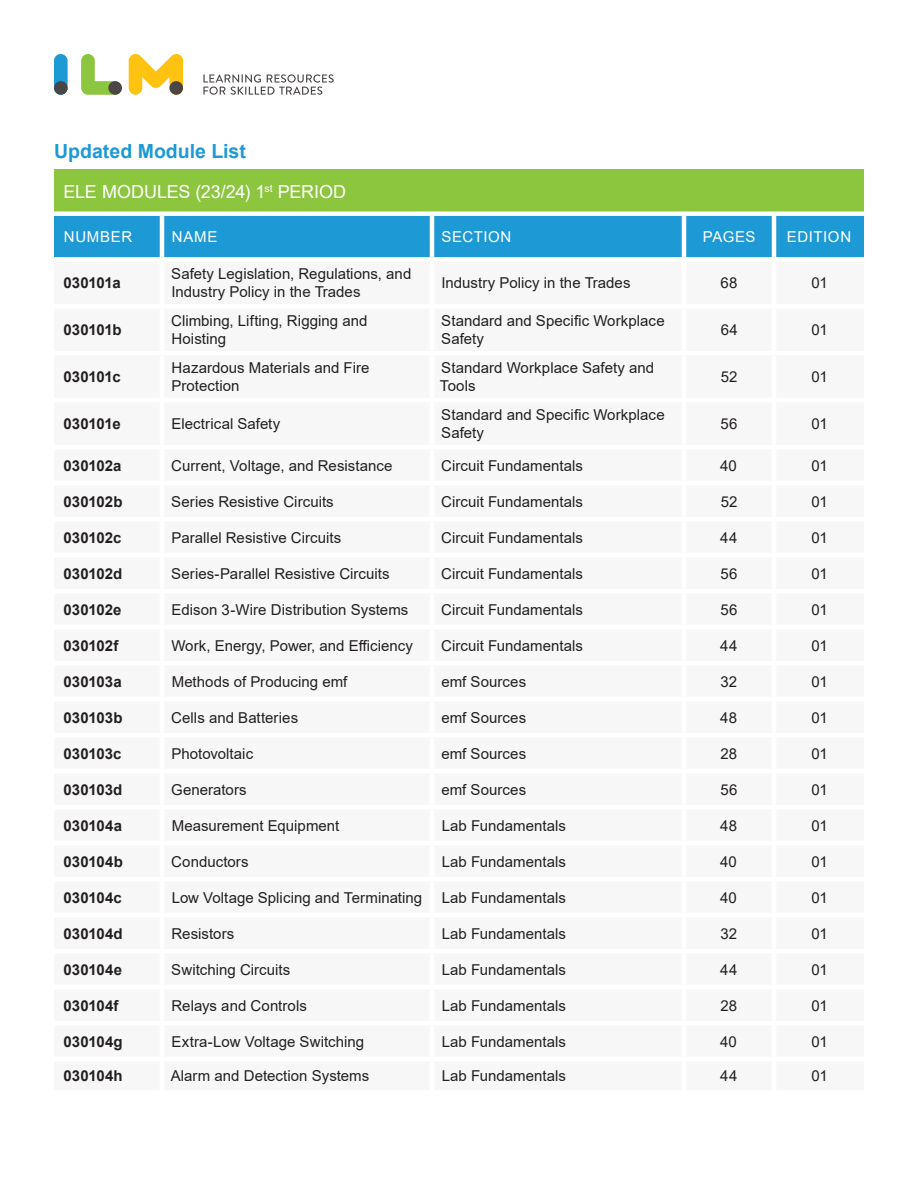
<style>
.page{position:relative;width:918px;height:1188px;background:#fff}
.page>*{position:absolute;margin:0;border:0;box-sizing:border-box;transform-origin:0 0}
.Heading_2{font:700 19.5px "Arial";color:#1d99d6}
.t1{font:18px "Arial";letter-spacing:-.005em;color:#fff}
.t2{font:15px/18px "Arial";color:#231f20}
.t3{font:700 15px "Arial";color:#231f20}
.t4{font:15px "Arial";letter-spacing:.04em;color:#fff}
</style>
<div class="page">
<svg style="left:81px;top:54px;width:41px;height:41px"></svg>
<div style="left:54px;top:54px;width:14px;height:41px;background:#1d99d6;border-radius:7px"></div>
<svg style="left:129px;top:54px;width:54px;height:41px"></svg>
<div style="left:54px;top:81px;width:14px;height:14px;background:#494645;border-radius:50%"></div>
<div style="left:108px;top:81px;width:14px;height:14px;background:#494645;border-radius:50%"></div>
<div style="left:169px;top:81px;width:14px;height:14px;background:#494645;border-radius:50%"></div>
<svg style="left:203px;top:74px;width:131px;height:21px"></svg>
<div style="left:54px;top:169px;width:810px;height:45px;background:#8bc63e"></div>
<div style="left:54px;top:216px;width:810px;height:41px;background:#1d99d6"></div>
<div style="left:54px;top:211px;width:108px;height:5px;background:#fff"></div>
<div style="left:162px;top:211px;width:270px;height:5px;background:#fff"></div>
<hr style="left:160px;top:216px;width:4px;height:41px;background:#fff">
<div style="left:432px;top:211px;width:252px;height:5px;background:#fff"></div>
<hr style="left:430px;top:216px;width:4px;height:41px;background:#fff">
<div style="left:684px;top:211px;width:90px;height:5px;background:#fff"></div>
<hr style="left:682px;top:216px;width:4px;height:41px;background:#fff">
<div style="left:774px;top:211px;width:90px;height:5px;background:#fff"></div>
<hr style="left:772px;top:216px;width:4px;height:41px;background:#fff">
<p class="Heading_2" style="left:54px;top:138px;width:193px">Updated Module List</p>
<p class="t1" style="left:63px;top:179px;width:284px">ELE MODULES (23/24) 1<sup>st</sup> PERIOD</p>
<p class="t4" style="left:64px;top:226px;width:70px">NUMBER</p>
<p class="t4" style="left:172px;top:226px;width:47px">NAME</p>
<p class="t4" style="left:442px;top:226px;width:71px">SECTION</p>
<p class="t4" style="left:703px;top:226px;width:54px">PAGES</p>
<p class="t4" style="left:787px;top:226px;width:66px">EDITION</p>
<p class="t3" style="left:64px;top:272px;width:59px">030101a</p>
<p class="t2" style="left:171px;top:265px;width:242px">Safety Legislation, Regulations, and<br>Industry Policy in the Trades</p>
<p class="t2" style="left:441px;top:274px;width:191px">Industry Policy in the Trades</p>
<p class="t2" style="left:721px;top:274px;width:18px">68</p>
<p class="t2" style="left:812px;top:274px;width:18px">01</p>
<p class="t3" style="left:64px;top:319px;width:60px">030101b</p>
<p class="t2" style="left:171px;top:312px;width:198px">Climbing, Lifting, Rigging and<br>Hoisting</p>
<p class="t2" style="left:441px;top:312px;width:225px">Standard and Specific Workplace<br>Safety</p>
<p class="t2" style="left:721px;top:321px;width:19px">64</p>
<p class="t2" style="left:812px;top:321px;width:18px">01</p>
<p class="t3" style="left:64px;top:366px;width:59px">030101c</p>
<p class="t2" style="left:172px;top:359px;width:199px">Hazardous Materials and Fire<br>Protection</p>
<p class="t2" style="left:440px;top:359px;width:216px">Standard Workplace Safety and<br>Tools</p>
<p class="t2" style="left:721px;top:368px;width:18px">52</p>
<p class="t2" style="left:812px;top:368px;width:18px">01</p>
<p class="t3" style="left:64px;top:413px;width:59px">030101e</p>
<p class="t2" style="left:172px;top:415px;width:110px">Electrical Safety</p>
<p class="t2" style="left:441px;top:406px;width:225px">Standard and Specific Workplace<br>Safety</p>
<p class="t2" style="left:721px;top:415px;width:18px">56</p>
<p class="t2" style="left:812px;top:415px;width:18px">01</p>
<p class="t3" style="left:64px;top:455px;width:60px">030102a</p>
<p class="t2" style="left:171px;top:456px;width:223px">Current, Voltage, and Resistance</p>
<p class="t2" style="left:441px;top:456px;width:143px">Circuit Fundamentals</p>
<p class="t2" style="left:720px;top:456px;width:18px">40</p>
<p class="t2" style="left:812px;top:456px;width:18px">01</p>
<p class="t3" style="left:64px;top:491px;width:60px">030102b</p>
<p class="t2" style="left:171px;top:492px;width:164px">Series Resistive Circuits</p>
<p class="t2" style="left:441px;top:492px;width:143px">Circuit Fundamentals</p>
<p class="t2" style="left:721px;top:492px;width:18px">52</p>
<p class="t2" style="left:812px;top:492px;width:18px">01</p>
<p class="t3" style="left:64px;top:527px;width:59px">030102c</p>
<p class="t2" style="left:172px;top:528px;width:171px">Parallel Resistive Circuits</p>
<p class="t2" style="left:441px;top:528px;width:143px">Circuit Fundamentals</p>
<p class="t2" style="left:720px;top:528px;width:19px">44</p>
<p class="t2" style="left:812px;top:528px;width:18px">01</p>
<p class="t3" style="left:64px;top:563px;width:60px">030102d</p>
<p class="t2" style="left:171px;top:564px;width:220px">Series-Parallel Resistive Circuits</p>
<p class="t2" style="left:441px;top:564px;width:143px">Circuit Fundamentals</p>
<p class="t2" style="left:721px;top:564px;width:18px">56</p>
<p class="t2" style="left:812px;top:564px;width:18px">01</p>
<p class="t3" style="left:64px;top:599px;width:60px">030102e</p>
<p class="t2" style="left:172px;top:600px;width:238px">Edison 3-Wire Distribution Systems</p>
<p class="t2" style="left:441px;top:600px;width:143px">Circuit Fundamentals</p>
<p class="t2" style="left:721px;top:600px;width:18px">56</p>
<p class="t2" style="left:812px;top:600px;width:18px">01</p>
<p class="t3" style="left:64px;top:635px;width:56px">030102f</p>
<p class="t2" style="left:171px;top:636px;width:243px">Work, Energy, Power, and Efficiency</p>
<p class="t2" style="left:441px;top:636px;width:143px">Circuit Fundamentals</p>
<p class="t2" style="left:720px;top:636px;width:19px">44</p>
<p class="t2" style="left:812px;top:636px;width:18px">01</p>
<p class="t3" style="left:64px;top:671px;width:60px">030103a</p>
<p class="t2" style="left:172px;top:672px;width:177px">Methods of Producing emf</p>
<p class="t2" style="left:441px;top:672px;width:86px">emf Sources</p>
<p class="t2" style="left:721px;top:672px;width:18px">32</p>
<p class="t2" style="left:812px;top:672px;width:18px">01</p>
<p class="t3" style="left:64px;top:707px;width:60px">030103b</p>
<p class="t2" style="left:171px;top:708px;width:128px">Cells and Batteries</p>
<p class="t2" style="left:441px;top:708px;width:86px">emf Sources</p>
<p class="t2" style="left:720px;top:708px;width:18px">48</p>
<p class="t2" style="left:812px;top:708px;width:18px">01</p>
<p class="t3" style="left:64px;top:743px;width:60px">030103c</p>
<p class="t2" style="left:172px;top:744px;width:83px">Photovoltaic</p>
<p class="t2" style="left:441px;top:744px;width:86px">emf Sources</p>
<p class="t2" style="left:720px;top:744px;width:18px">28</p>
<p class="t2" style="left:812px;top:744px;width:18px">01</p>
<p class="t3" style="left:64px;top:779px;width:60px">030103d</p>
<p class="t2" style="left:171px;top:780px;width:77px">Generators</p>
<p class="t2" style="left:441px;top:780px;width:86px">emf Sources</p>
<p class="t2" style="left:721px;top:780px;width:18px">56</p>
<p class="t2" style="left:812px;top:780px;width:18px">01</p>
<p class="t3" style="left:64px;top:815px;width:60px">030104a</p>
<p class="t2" style="left:172px;top:816px;width:169px">Measurement Equipment</p>
<p class="t2" style="left:442px;top:816px;width:126px">Lab Fundamentals</p>
<p class="t2" style="left:720px;top:816px;width:18px">48</p>
<p class="t2" style="left:812px;top:816px;width:18px">01</p>
<p class="t3" style="left:64px;top:851px;width:61px">030104b</p>
<p class="t2" style="left:171px;top:852px;width:79px">Conductors</p>
<p class="t2" style="left:442px;top:852px;width:126px">Lab Fundamentals</p>
<p class="t2" style="left:720px;top:852px;width:18px">40</p>
<p class="t2" style="left:812px;top:852px;width:18px">01</p>
<p class="t3" style="left:64px;top:887px;width:60px">030104c</p>
<p class="t2" style="left:172px;top:888px;width:252px">Low Voltage Splicing and Terminating</p>
<p class="t2" style="left:442px;top:888px;width:126px">Lab Fundamentals</p>
<p class="t2" style="left:720px;top:888px;width:18px">40</p>
<p class="t2" style="left:812px;top:888px;width:18px">01</p>
<p class="t3" style="left:64px;top:923px;width:61px">030104d</p>
<p class="t2" style="left:172px;top:924px;width:64px">Resistors</p>
<p class="t2" style="left:442px;top:924px;width:126px">Lab Fundamentals</p>
<p class="t2" style="left:721px;top:924px;width:18px">32</p>
<p class="t2" style="left:812px;top:924px;width:18px">01</p>
<p class="t3" style="left:64px;top:959px;width:60px">030104e</p>
<p class="t2" style="left:171px;top:960px;width:121px">Switching Circuits</p>
<p class="t2" style="left:442px;top:960px;width:126px">Lab Fundamentals</p>
<p class="t2" style="left:720px;top:960px;width:19px">44</p>
<p class="t2" style="left:812px;top:960px;width:18px">01</p>
<p class="t3" style="left:64px;top:995px;width:56px">030104f</p>
<p class="t2" style="left:172px;top:996px;width:137px">Relays and Controls</p>
<p class="t2" style="left:442px;top:996px;width:126px">Lab Fundamentals</p>
<p class="t2" style="left:720px;top:996px;width:18px">28</p>
<p class="t2" style="left:812px;top:996px;width:18px">01</p>
<p class="t3" style="left:64px;top:1031px;width:61px">030104g</p>
<p class="t2" style="left:172px;top:1032px;width:194px">Extra-Low Voltage Switching</p>
<p class="t2" style="left:442px;top:1032px;width:126px">Lab Fundamentals</p>
<p class="t2" style="left:720px;top:1032px;width:18px">40</p>
<p class="t2" style="left:812px;top:1032px;width:18px">01</p>
<p class="t3" style="left:64px;top:1065px;width:61px">030104h</p>
<p class="t2" style="left:171px;top:1067px;width:200px">Alarm and Detection Systems</p>
<p class="t2" style="left:442px;top:1067px;width:126px">Lab Fundamentals</p>
<p class="t2" style="left:720px;top:1067px;width:19px">44</p>
<p class="t2" style="left:812px;top:1067px;width:18px">01</p>
</div>
